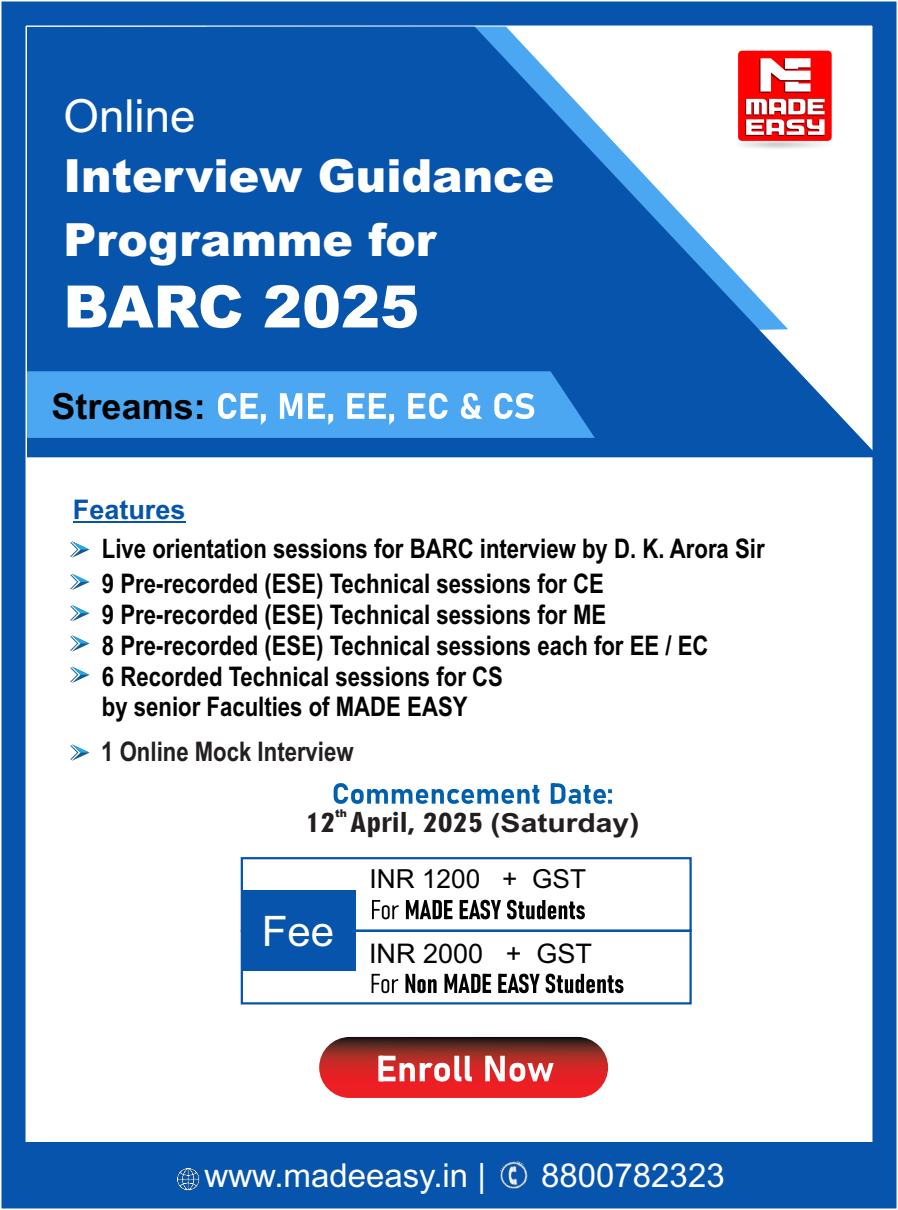
<style>
.page{position:relative;width:898px;height:1210px;background:#fff}
.page>*{position:absolute;margin:0;border:0;box-sizing:border-box;transform-origin:0 0}
.t1{font:900 58.5px "Arial";color:#fff}
.t2{font:900 45.75px/64.5px "Arial";color:#fff}
.t3{font:45.75px "Arial";color:#fff}
.t4{font:42px "Arial";color:#fff}
.t5{font:700 36px "Arial";color:#020203}
.t6{font:33px "Arial";color:#fff}
.t7{font:700 27px/30.9px "Arial Narrow";color:#020203}
.t8{font:700 27px "Arial Narrow";color:#231f20}
.t9{font:27px "Arial";color:#020203}
.t10{font:700 27px "Arial";color:#0754ad}
.t11{font:26.25px "Geometric 706 BT Black Condensed B";color:#231f20;scale:1.14 1}
.t12{font:26.25px "Arial";color:#020203}
.t13{font:900 10.8px "Arial";color:#231f20}
.s1{font-family:"Arial";font-weight:700}
</style>
<div class="page">
<div style="left:1px;top:2px;width:895px;height:1206px;border:24px solid #0754ad"></div>
<svg style="left:27px;top:27px;width:852px;height:430px;fill:#0754ad"></svg>
<div style="left:13px;top:1141px;width:871px;height:55px;background:#0754ad"></div>
<svg style="left:27px;top:371px;width:567px;height:67px;background:#57abf0"></svg>
<div style="left:736px;top:49px;width:97px;height:93px;background:#f00;border:2px solid #fff;border-radius:5px"></div>
<svg style="left:745px;top:99px;width:79px;height:37px"></svg>
<svg style="left:759px;top:58px;width:51px;height:35px;background:#eeb0b0"></svg>
<img style="left:733px;top:139px;width:103px;height:11px">
<hr style="left:73px;top:521px;width:112px;height:1px;background:#0754ad">
<svg style="left:333px;top:783px;width:206px;height:21px"></svg>
<svg style="left:550px;top:783px;width:62px;height:21px"></svg>
<div style="left:241px;top:857px;width:450px;height:75px;border:2px solid #0754ad"></div>
<div style="left:241px;top:930px;width:450px;height:74px;border:2px solid #0754ad"></div>
<div style="left:242px;top:890px;width:113px;height:81px;background:#0754ad"></div>
<svg style="left:372px;top:900px;width:26px;height:19px"></svg>
<svg style="left:406px;top:900px;width:46px;height:19px"></svg>
<svg style="left:459px;top:900px;width:2px;height:19px"></svg>
<svg style="left:461px;top:900px;width:40px;height:19px"></svg>
<svg style="left:507px;top:900px;width:78px;height:19px"></svg>
<svg style="left:371px;top:974px;width:27px;height:19px"></svg>
<svg style="left:405px;top:974px;width:31px;height:19px"></svg>
<svg style="left:545px;top:973px;width:78px;height:20px"></svg>
<svg style="left:444px;top:974px;width:47px;height:19px"></svg>
<hr style="left:498px;top:974px;width:3px;height:19px;background:#020203">
<svg style="left:499px;top:973px;width:40px;height:20px"></svg>
<svg style="left:319px;top:1037px;width:289px;height:61px;background:#af2524"></svg>
<svg style="left:378px;top:1056px;width:94px;height:25px"></svg>
<svg style="left:485px;top:1056px;width:68px;height:25px"></svg>
<img style="left:177px;top:1168px;width:23px;height:22px">
<img style="left:499px;top:1160px;width:29px;height:29px">
<svg style="left:70px;top:541px;width:19px;height:17px"></svg>
<svg style="left:70px;top:573px;width:19px;height:17px"></svg>
<svg style="left:70px;top:605px;width:19px;height:16px"></svg>
<svg style="left:70px;top:635px;width:19px;height:17px"></svg>
<svg style="left:70px;top:666px;width:19px;height:17px"></svg>
<svg style="left:70px;top:744px;width:19px;height:17px"></svg>
<h2 class="t3" style="left:63px;top:98px;width:134px">Online</h2>
<h2 class="t2" style="left:63px;top:148px;width:492px">Interview Guidance<br>Programme for</h2>
<h1 class="t1" style="left:63px;top:286px;width:357px">BARC 2025</h1>
<h3 class="t5" style="left:52px;top:393px;width:156px">Streams:</h3>
<p class="t10" style="left:73px;top:499px;width:114px">Features</p>
<p class="t7" style="left:102px;top:536px;width:664px">Live orientation sessions for BARC interview by D. K. Arora Sir</p>
<p class="t7" style="left:102px;top:570px;width:608px">9 Pre-recorded (ESE) Technical sessions for CE<br>9 Pre-recorded (ESE) Technical sessions for ME<br>8 Pre-recorded (ESE) Technical sessions each for EE / EC 6 Recorded Technical sessions for CS<br>by senior Faculties of MADE EASY</p>
<p class="t8" style="left:101px;top:742px;width:254px">1 Online Mock Interview</p>
<p class="t13" style="left:335px;top:809px;width:13px">th</p>
<p class="t11" style="left:305px;top:812px;width:294px">12 April, 2025 <span class="s1">(Saturday)</span></p>
<h3 class="t4" style="left:262px;top:915px;width:74px">Fee</h3>
<p class="t12" style="left:369px;top:869px;width:218px">INR 1200 + GST</p>
<p class="t9" style="left:369px;top:943px;width:224px">INR 2000 + GST</p>
<p class="t6" style="left:204px;top:1163px;width:283px">www.madeeasy.in |</p>
<p class="t6" style="left:541px;top:1163px;width:185px">8800782323</p>
</div>
